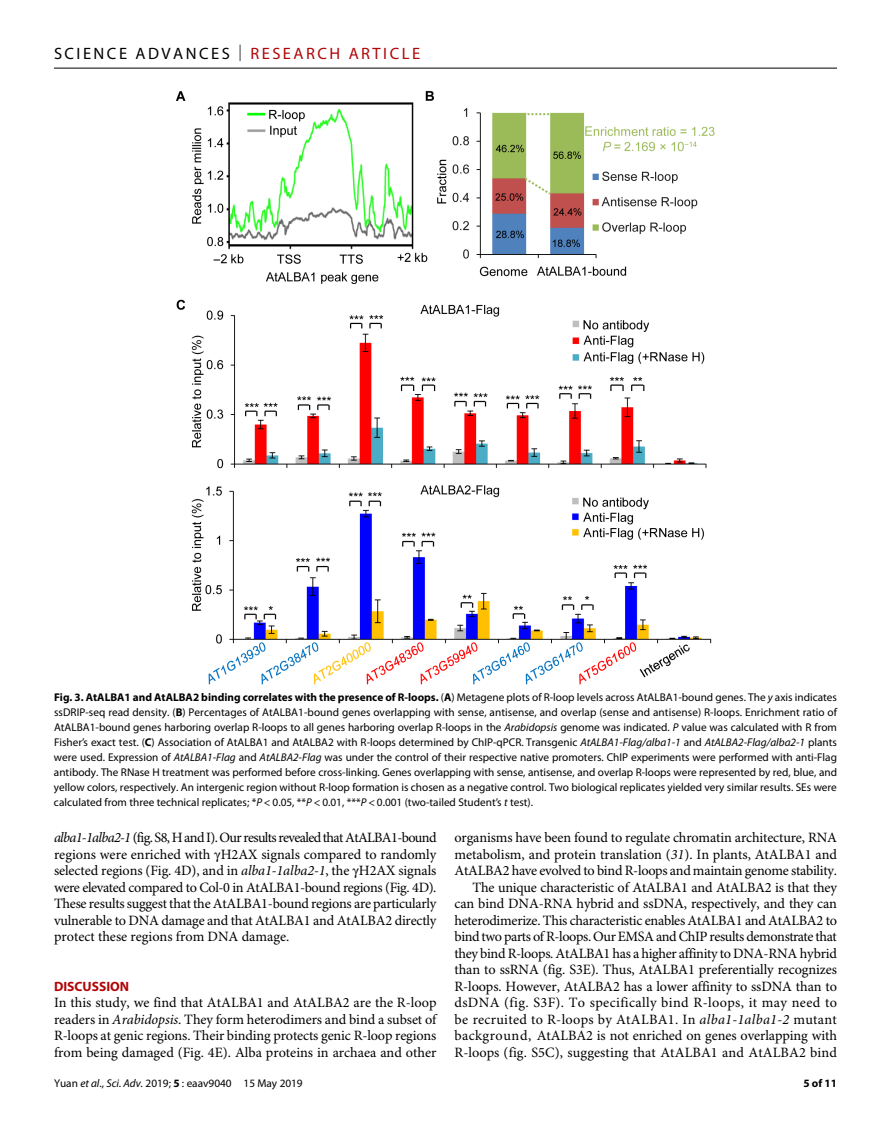
<style>
.page{position:relative;width:891px;height:1134px;background:#fff}
.page>*{position:absolute;margin:0;border:0;box-sizing:border-box;transform-origin:0 0}
.t1{font:16.5px "Myriad Pro";letter-spacing:.15em;color:#000}
.t2{font:14.25px/16.5px "Minion Pro";letter-spacing:-.01em;color:#000;text-align:justify}
.t3{font:700 13.5px "Myriad Pro";color:#b10508}
.t4{font:11.25px/15px "Myriad Pro";color:#000;text-align:justify}
.t5{font:700 11.25px "Myriad Pro";color:#000}
.s1{font-weight:300}
.s2{color:#b10508}
.s3{font-weight:700}
.s4{font-style:italic}
</style>
<div class="page">
<hr style="left:54px;top:68px;width:783px;height:1px;background:#000">
<img style="left:176px;top:90px;width:539px;height:595px">
<p class="t1" style="left:54px;top:40px;width:368px">SCIENCE ADVANCES <span class="s1">|</span> <span class="s2">RESEARCH ARTICLE</span></p>
<p class="t4" style="left:54px;top:690px;width:785px"><span class="s3">Fig. 3. AtALBA1 and AtALBA2 binding correlates with the presence of R-loops.</span> (<span class="s3">A</span>) Metagene plots of R-loop levels across AtALBA1-bound genes. The <span class="s4">y</span> axis indicates ssDRIP-seq read density. (<span class="s3">B</span>) Percentages of AtALBA1-bound genes overlapping with sense, antisense, and overlap (sense and antisense) R-loops. Enrichment ratio of AtALBA1-bound genes harboring overlap R-loops to all genes harboring overlap R-loops in the <span class="s4">Arabidopsis</span> genome was indicated. <span class="s4">P</span> value was calculated with R from Fisher’s exact test. (<span class="s3">C</span>) Association of AtALBA1 and AtALBA2 with R-loops determined by ChIP-qPCR. Transgenic <span class="s4">AtALBA1-Flag/alba1-1</span> and <span class="s4">AtALBA2-Flag/alba2-1</span> plants were used. Expression of <span class="s4">AtALBA1-Flag</span> and <span class="s4">AtALBA2-Flag</span> was under the control of their respective native promoters. ChIP experiments were performed with anti-Flag antibody. The RNase H treatment was performed before cross-linking. Genes overlapping with sense, antisense, and overlap R-loops were represented by red, blue, and yellow colors, respectively. An intergenic region without R-loop formation is chosen as a negative control. Two biological replicates yielded very similar results. SEs were calculated from three technical replicates; *<span class="s4">P</span> &lt; 0.05, **<span class="s4">P</span> &lt; 0.01, ***<span class="s4">P</span> &lt; 0.001 (two-tailed Student’s <span class="s4">t</span> test).</p>
<p class="t2" style="left:54px;top:831px;width:384px"><span class="s4">alba1-1alba2-1</span> (fig. S8, H and I). Our results revealed that AtALBA1-bound regions were enriched with H2AX signals compared to randomly selected regions (Fig. 4D), and in <span class="s4">alba1-1alba2-1</span>, the H2AX signals were elevated compared to Col-0 in AtALBA1-bound regions (Fig. 4D).<br>These results suggest that the AtALBA1-bound regions are particularly vulnerable to DNA damage and that AtALBA1 and AtALBA2 directly protect these regions from DNA damage.</p>
<p class="t3" style="left:54px;top:975px;width:77px">DISCUSSION</p>
<p class="t2" style="left:54px;top:996px;width:384px">In this study, we find that AtALBA1 and AtALBA2 are the R-loop readers in <span class="s4">Arabidopsis</span>. They form heterodimers and bind a subset of R-loops at genic regions. Their binding protects genic R-loop regions from being damaged (Fig. 4E). Alba proteins in archaea and other</p>
<p class="t4" style="left:54px;top:1076px;width:250px">Yuan <span class="s4">et al</span>., <span class="s4">Sci. Adv.</span> 2019; <span class="s3">5</span> : eaav9040 15 May 2019</p>
<p class="t2" style="left:454px;top:831px;width:384px;text-align:right">organisms have been found to regulate chromatin architecture, RNA metabolism, and protein translation (<span class="s4">31</span>). In plants, AtALBA1 and AtALBA2 have evolved to bind R-loops and maintain genome stability.<br>The unique characteristic of AtALBA1 and AtALBA2 is that they can bind DNA-RNA hybrid and ssDNA, respectively, and they can heterodimerize. This characteristic enables AtALBA1 and AtALBA2 to bind two parts of R-loops. Our EMSA and ChIP results demonstrate that they bind R-loops. AtALBA1 has a higher affinity to DNA-RNA hybrid than to ssRNA (fig. S3E). Thus, AtALBA1 preferentially recognizes R-loops. However, AtALBA2 has a lower affinity to ssDNA than to dsDNA (fig. S3F). To specifically bind R-loops, it may need to be recruited to R-loops by AtALBA1. In <span class="s4">alba1-1alba1-2</span> mutant background, AtALBA2 is not enriched on genes overlapping with R-loops (fig. S5C), suggesting that AtALBA1 and AtALBA2 bind</p>
<p class="t5" style="left:803px;top:1074px;width:35px">5 of 11</p>
</div>
